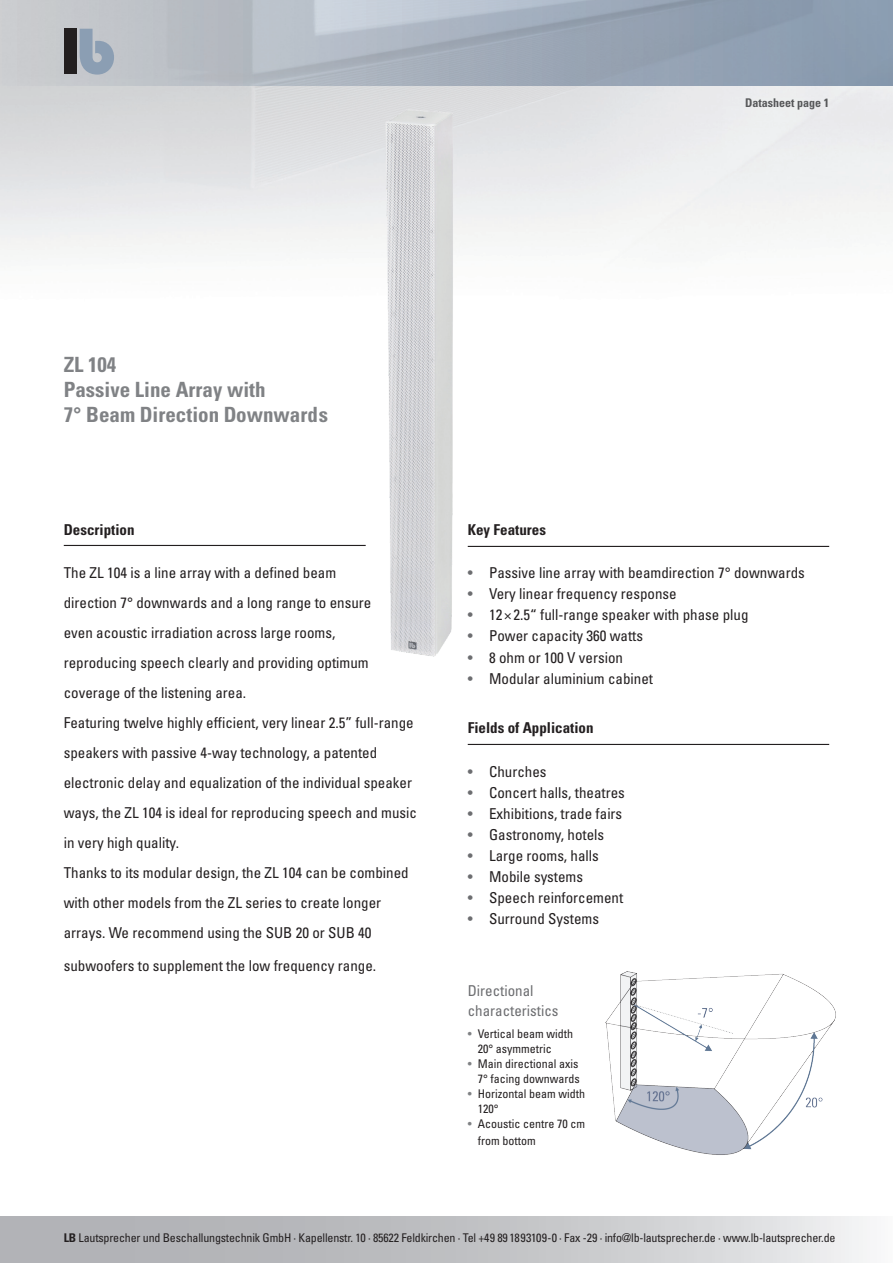
<style>
.page{position:relative;width:893px;height:1263px;background:#fff}
.page>*{position:absolute;margin:0;border:0;box-sizing:border-box;transform-origin:0 0}
.t1{font:700 condensed 21px/25.2px "Univers";color:#808285}
.t2{font:condensed 15px/30px "Univers";color:#231f20}
.t3{font:700 condensed 15px "Univers";color:#231f20}
.t4{font:condensed 15px/19.5px "Univers";color:#6c6d70}
.t5{font:condensed 12px/15px "Univers";letter-spacing:-.01em;color:#231f20}
.t6{font:700 condensed 12px "Univers";color:#57585a}
.s1{color:#6c6d70}
.s2{color:#808285}
.s3{font-weight:700}
</style>
<div class="page">
<svg style="left:0;top:1216px;width:867px;height:47px;background:#c4c5c8"></svg>
<svg style="left:0;top:0;width:893px;height:85px;background:#a7b1bd"></svg>
<div style="left:64px;top:29px;width:13px;height:45px;background:#231f20"></div>
<svg style="left:80px;top:29px;width:34px;height:46px;background:#9eabbb"></svg>
<img style="left:605px;top:971px;width:231px;height:184px">
<hr style="left:64px;top:545px;width:302px;height:1px;background:#231f20">
<img style="left:385px;top:80px;width:83px;height:577px">
<hr style="left:468px;top:546px;width:361px;height:1px;background:#231f20">
<hr style="left:468px;top:744px;width:361px;height:1px;background:#231f20">
<p class="t6" style="left:745px;top:96px;width:85px">Datasheet page 1</p>
<h1 class="t1" style="left:64px;top:352px;width:266px">ZL 104<br>Passive Line Array with<br>7° Beam Direction Downwards</h1>
<p class="t3" style="left:64px;top:520px;width:72px">Description</p>
<p class="t2" style="left:64px;top:557px;width:355px">The ZL 104 is a line array with a defined beam<br>direction 7° downwards and a long range to ensure<br>even acoustic irradiation across large rooms,<br>reproducing speech clearly and providing optimum coverage of the listening area.<br>Featuring twelve highly efficient, very linear 2.5” full-range speakers with passive 4-way technology, a patented electronic delay and equalization of the individual speaker ways, the ZL 104 is ideal for reproducing speech and music in very high quality.<br>Thanks to its modular design, the ZL 104 can be combined with other models from the ZL series to create longer arrays. We recommend using the SUB 20 or SUB 40</p>
<p class="t2" style="left:64px;top:950px;width:314px">subwoofers to supplement the low frequency range.</p>
<p class="t3" style="left:468px;top:520px;width:80px">Key Features</p>
<p class="t2" style="left:468px;top:558px;width:339px"><span class="s1">•</span> Passive line array with beamdirection 7° downwards</p>
<p class="t2" style="left:468px;top:579px;width:210px"><span class="s1">•</span> Very linear frequency response</p>
<p class="t2" style="left:468px;top:600px;width:282px"><span class="s1">•</span> 12 ×2.5“ full-range speaker with phase plug</p>
<p class="t2" style="left:468px;top:621px;width:177px"><span class="s1">•</span> Power capacity 360 watts</p>
<p class="t2" style="left:468px;top:642px;width:157px"><span class="s1">•</span> 8 ohm or 100 V version</p>
<p class="t2" style="left:468px;top:663px;width:187px"><span class="s1">•</span> Modular aluminium cabinet</p>
<p class="t3" style="left:468px;top:718px;width:127px">Fields of Application</p>
<p class="t2" style="left:468px;top:756px;width:80px"><span class="s1">•</span> Churches</p>
<p class="t2" style="left:468px;top:777px;width:159px"><span class="s1">•</span> Concert halls, theatres</p>
<p class="t2" style="left:468px;top:798px;width:156px"><span class="s1">•</span> Exhibitions, trade fairs</p>
<p class="t2" style="left:468px;top:819px;width:138px"><span class="s1">•</span> Gastronomy, hotels</p>
<p class="t2" style="left:468px;top:840px;width:133px"><span class="s1">•</span> Large rooms, halls</p>
<p class="t2" style="left:468px;top:861px;width:117px"><span class="s1">•</span> Mobile systems</p>
<p class="t2" style="left:468px;top:882px;width:157px"><span class="s1">•</span> Speech reinforcement</p>
<p class="t2" style="left:468px;top:903px;width:133px"><span class="s1">•</span> Surround Systems</p>
<p class="t4" style="left:468px;top:981px;width:92px">Directional characteristics</p>
<p class="t5" style="left:478px;top:1026px;width:97px;text-indent:-10px"><span class="s2">•</span> Vertical beam width<br>20° asymmetric</p>
<p class="t5" style="left:468px;top:1056px;width:114px;text-align:right"><span class="s2">•</span> Main directional axis<br>7° facing downwards</p>
<p class="t5" style="left:478px;top:1086px;width:109px;text-indent:-10px"><span class="s2">•</span> Horizontal beam width<br>120°</p>
<p class="t5" style="left:478px;top:1115px;width:109px;line-height:16.5px;text-indent:-10px"><span class="s2">•</span> Acoustic centre 70 cm from bottom</p>
<p class="t5" style="left:64px;top:1230px;width:773px"><span class="s3">LB</span> Lautsprecher und Beschallungstechnik GmbH · Kapellenstr. 10 · 85622 Feldkirchen · Tel +49 89 1893109-0 · Fax -29 · info@lb-lautsprecher.de · www.lb-lautsprecher.de</p>
<p class="t5" style="left:64px;top:1230px;width:768px">lb Lautsprecher und Beschal ungstechnik GmbH · Steinerstr. 15 K 1369 München · Tel +49 89 1893109-0 · Fax -29 · info@lb-lautsprecher.de · www.lb-lautsprecher.de</p>
</div>
